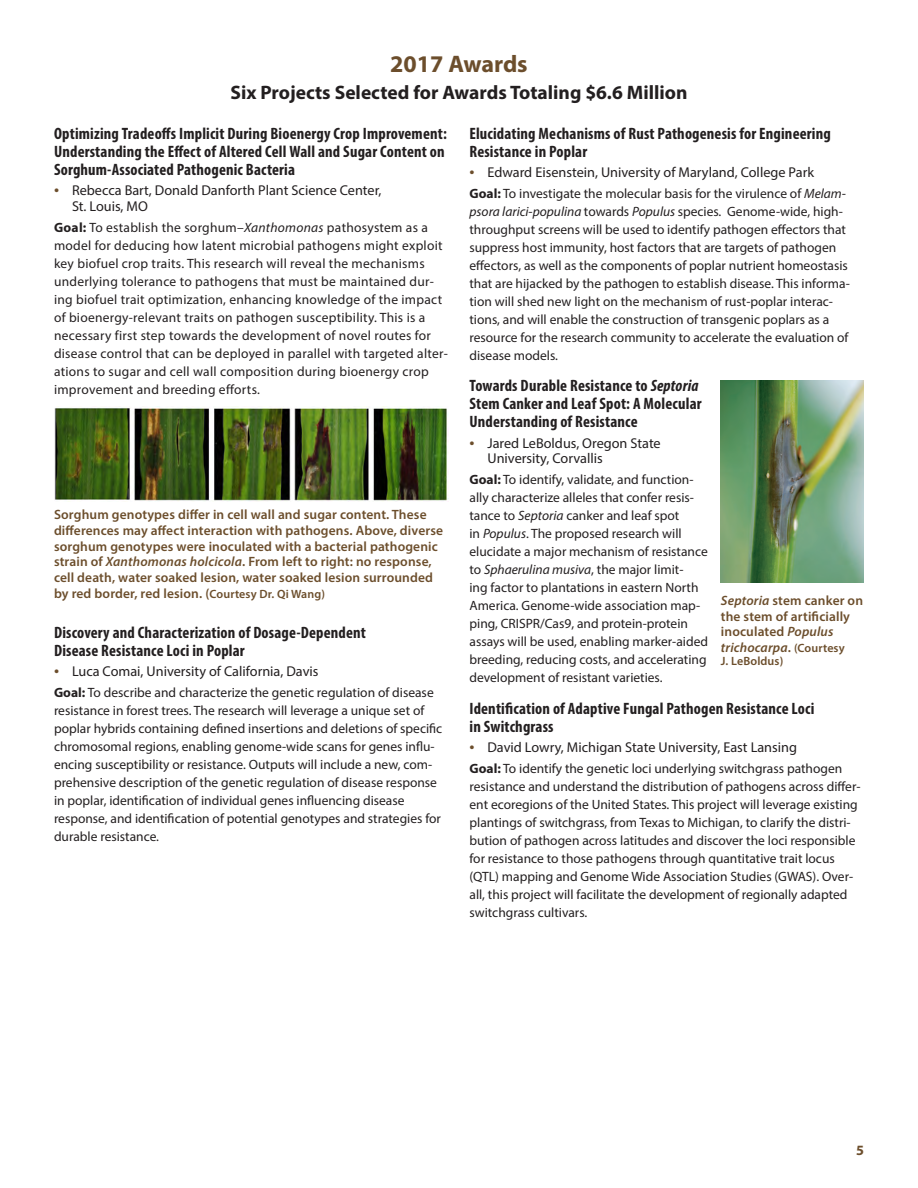
<style>
.page{position:relative;width:918px;height:1188px;background:#fff}
.page>*{position:absolute;margin:0;border:0;box-sizing:border-box;transform-origin:0 0}
.past_year_award_titl{font:700 24px "Myriad Pro";color:#6c4e2c}
.past_year_award_titl-2{font:700 19.5px "Myriad Pro";color:#231f20}
.past_year_subhead{font:700 condensed 16.5px/18px "Myriad Pro";letter-spacing:.01em;color:#231f20}
.t1{font:14.25px/15.8px "Myriad Pro";color:#231f20}
.t2{font:700 14.25px "Myriad Pro";color:#6c4e2c}
.past_year_body_text{font:13.5px/18px "Myriad Pro";color:#231f20}
.past_year_body_text-2{font:13.5px/18px "Myriad Pro";letter-spacing:.02em;color:#231f20}
.t3{font:600 13.5px/15.8px "Myriad Pro";letter-spacing:.01em;color:#6c4e2c}
.t4{font:600 12px "Myriad Pro";letter-spacing:.01em;color:#6c4e2c}
.s1{font-size:18px;color:#6c4e2c}
.s2{font-weight:700}
.s3{font-style:italic}
.s4{font-size:12px}
</style>
<div class="page">
<img style="left:721px;top:380px;width:142px;height:203px">
<img style="left:54px;top:406px;width:394px;height:95px">
<p class="past_year_award_titl" style="left:390px;top:48px;width:139px">2017 Awards</p>
<p class="past_year_award_titl-2" style="left:230px;top:80px;width:459px">Six Projects Selected for Awards Totaling $6.6 Million</p>
<p class="past_year_subhead" style="left:54px;top:124px;width:394px">Optimizing Tradeoffs Implicit During Bioenergy Crop Improvement:<br>Understanding the Effect of Altered Cell Wall and Sugar Content on<br>Sorghum-Associated Pathogenic Bacteria</p>
<p class="t1" style="left:72px;top:182px;width:311px;text-indent:-18px"><span class="s1">•</span> Rebecca Bart, Donald Danforth Plant Science Center,<br>St. Louis, MO</p>
<p class="past_year_body_text-2" style="left:54px;top:218px;width:395px"><span class="s2">Goal:</span> To establish the sorghum–<span class="s3">Xanthomonas</span> pathosystem as a model for deducing how latent microbial pathogens might exploit key biofuel crop traits. This research will reveal the mechanisms underlying tolerance to pathogens that must be maintained dur&shy;ing biofuel trait optimization, enhancing knowledge of the impact of bioenergy-relevant traits on pathogen susceptibility. This is a necessary first step towards the development of novel routes for disease control that can be deployed in parallel with targeted alter&shy;ations to sugar and cell wall composition during bioenergy crop improvement and breeding efforts.</p>
<p class="past_year_subhead" style="left:470px;top:124px;width:363px">Elucidating Mechanisms of Rust Pathogenesis for Engineering<br>Resistance in Poplar</p>
<p class="t1" style="left:470px;top:164px;width:346px"><span class="s1">•</span> Edward Eisenstein, University of Maryland, College Park</p>
<p class="past_year_body_text" style="left:470px;top:184px;width:382px"><span class="s2">Goal:</span> To investigate the molecular basis for the virulence of <span class="s3">Melam&shy;psora larici</span>-<span class="s3">populina</span> towards <span class="s3">Populus</span> species. Genome-wide, high&shy;throughput screens will be used to identify pathogen effectors that suppress host immunity, host factors that are targets of pathogen effectors, as well as the components of poplar nutrient homeostasis that are hijacked by the pathogen to establish disease. This informa&shy;tion will shed new light on the mechanism of rust-poplar interac&shy;tions, and will enable the construction of transgenic poplars as a resource for the research community to accelerate the evaluation of disease models.</p>
<p class="past_year_subhead" style="left:469px;top:377px;width:234px">Towards Durable Resistance to <span class="s3">Septoria<br></span>Stem Canker and Leaf Spot: A Molecular<br>Understanding of Resistance</p>
<p class="t1" style="left:487px;top:435px;width:175px;text-indent:-18px"><span class="s1">•</span> Jared LeBoldus, Oregon State<br>University, Corvallis</p>
<p class="past_year_body_text" style="left:469px;top:471px;width:240px"><span class="s2">Goal:</span> To identify, validate, and function&shy;ally characterize alleles that confer resis&shy;tance to <span class="s3">Septoria</span> canker and leaf spot<br>in <span class="s3">Populus</span>. The proposed research will elucidate a major mechanism of resistance to <span class="s3">Sphaerulina musiva</span>, the major limit-<br>ing factor to plantations in eastern North America. Genome-wide association map&shy;ping, CRISPR/Cas9, and protein-protein assays will be used, enabling marker-aided breeding, reducing costs, and accelerating development of resistant varieties.</p>
<p class="past_year_subhead" style="left:469px;top:699px;width:346px">Identification of Adaptive Fungal Pathogen Resistance Loci in Switchgrass</p>
<p class="t1" style="left:469px;top:739px;width:329px"><span class="s1">•</span> David Lowry, Michigan State University, East Lansing</p>
<p class="past_year_body_text" style="left:469px;top:759px;width:393px"><span class="s2">Goal:</span> To identify the genetic loci underlying switchgrass pathogen resistance and understand the distribution of pathogens across differ&shy;ent ecoregions of the United States. This project will leverage existing plantings of switchgrass, from Texas to Michigan, to clarify the distri&shy;bution of pathogen across latitudes and discover the loci responsible for resistance to those pathogens through quantitative trait locus (QTL) mapping and Genome Wide Association Studies (GWAS). Over&shy;all, this project will facilitate the development of regionally adapted switchgrass cultivars.</p>
<p class="t3" style="left:54px;top:506px;width:391px">Sorghum genotypes differ in cell wall and sugar content. These differences may affect interaction with pathogens. Above, diverse sorghum genotypes were inoculated with a bacterial pathogenic strain of <span class="s3">Xanthomonas holcicola</span>. From left to right: no response, cell death, water soaked lesion, water soaked lesion surrounded by red border, red lesion. (<span class="s4">Courtesy Dr. Qi Wang)</span></p>
<p class="t3" style="left:721px;top:592px;width:144px"><span class="s3">Septoria</span> stem canker on the stem of artificially inoculated <span class="s3">Populus trichocarpa</span>. <span class="s4">(Courtesy</span></p>
<p class="t4" style="left:721px;top:653px;width:64px">J. LeBoldus)</p>
<p class="past_year_subhead" style="left:54px;top:623px;width:313px">Discovery and Characterization of Dosage-Dependent<br>Disease Resistance Loci in Poplar</p>
<p class="t1" style="left:54px;top:664px;width:266px"><span class="s1">•</span> Luca Comai, University of California, Davis</p>
<p class="past_year_body_text" style="left:54px;top:684px;width:390px"><span class="s2">Goal:</span> To describe and characterize the genetic regulation of disease resistance in forest trees. The research will leverage a unique set of poplar hybrids containing defined insertions and deletions of specific chromosomal regions, enabling genome-wide scans for genes influ&shy;encing susceptibility or resistance. Outputs will include a new, com&shy;prehensive description of the genetic regulation of disease response in poplar, identification of individual genes influencing disease response, and identification of potential genotypes and strategies for durable resistance.</p>
<p class="t2" style="left:856px;top:1141px;width:9px">5</p>
</div>
